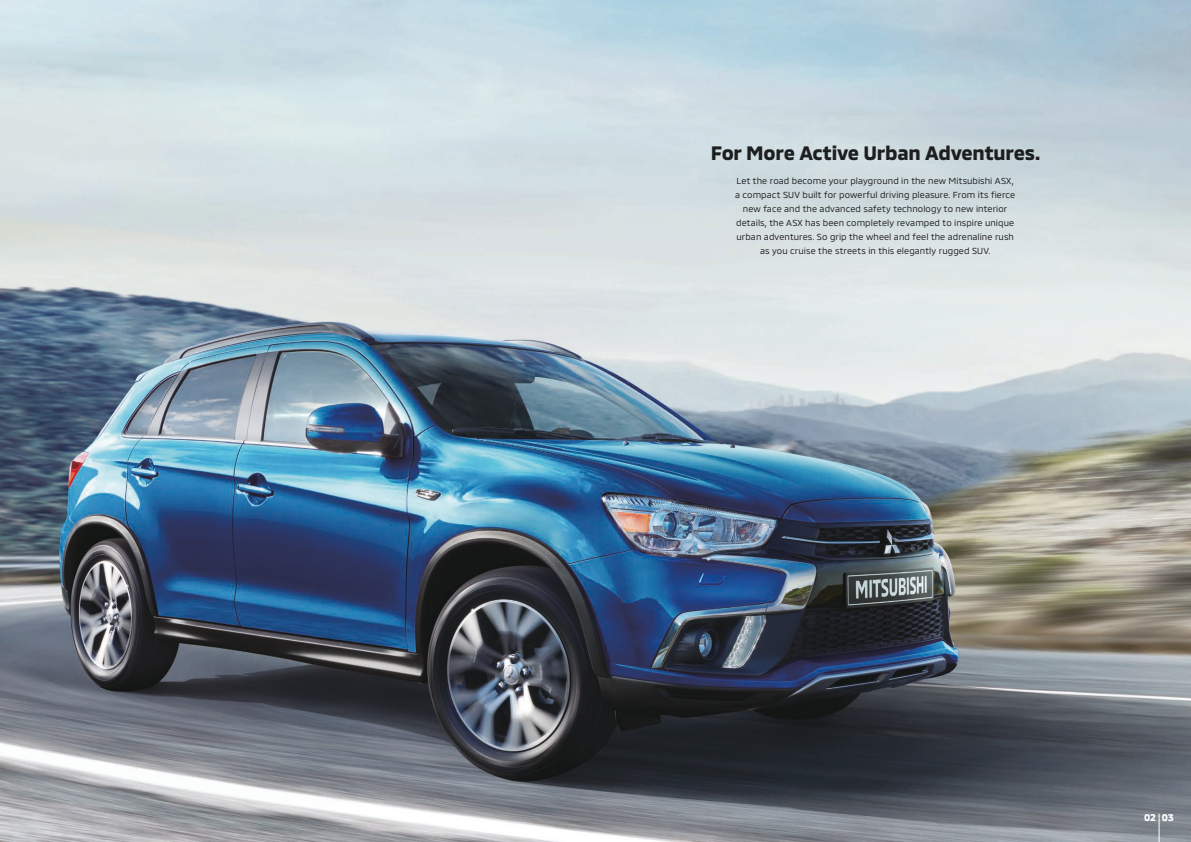
<style>
.page{position:relative;width:1191px;height:842px;background:#fff}
.page>*{position:absolute;margin:0;border:0;box-sizing:border-box;transform-origin:0 0}
.t1{font:700 20px "MMC";letter-spacing:-.01em;color:#1d1e1f}
.t2{font:700 10px "MMC";color:#fff}
.t3{font:9px/14px "MMC";letter-spacing:.01em;color:#1d1e1f;text-align:center}
</style>
<div class="page">
<img style="left:0;top:0;width:1191px;height:842px">
<svg style="left:1159px;top:814px;width:1px;height:28px"></svg>
<h1 class="t1" style="left:711px;top:146px;width:331px">For More Active Urban Adventures.</h1>
<p class="t3" style="left:735px;top:175px;width:282px">Let the road become your playground in the new Mitsubishi ASX, a compact SUV built for powerful driving pleasure. From its fierce new face and the advanced safety technology to new interior details, the ASX has been completely revamped to inspire unique urban adventures. So grip the wheel and feel the adrenaline rush as you cruise the streets in this elegantly rugged SUV.</p>
<p class="t2" style="left:1144px;top:813px;width:31px">02 03</p>
</div>
